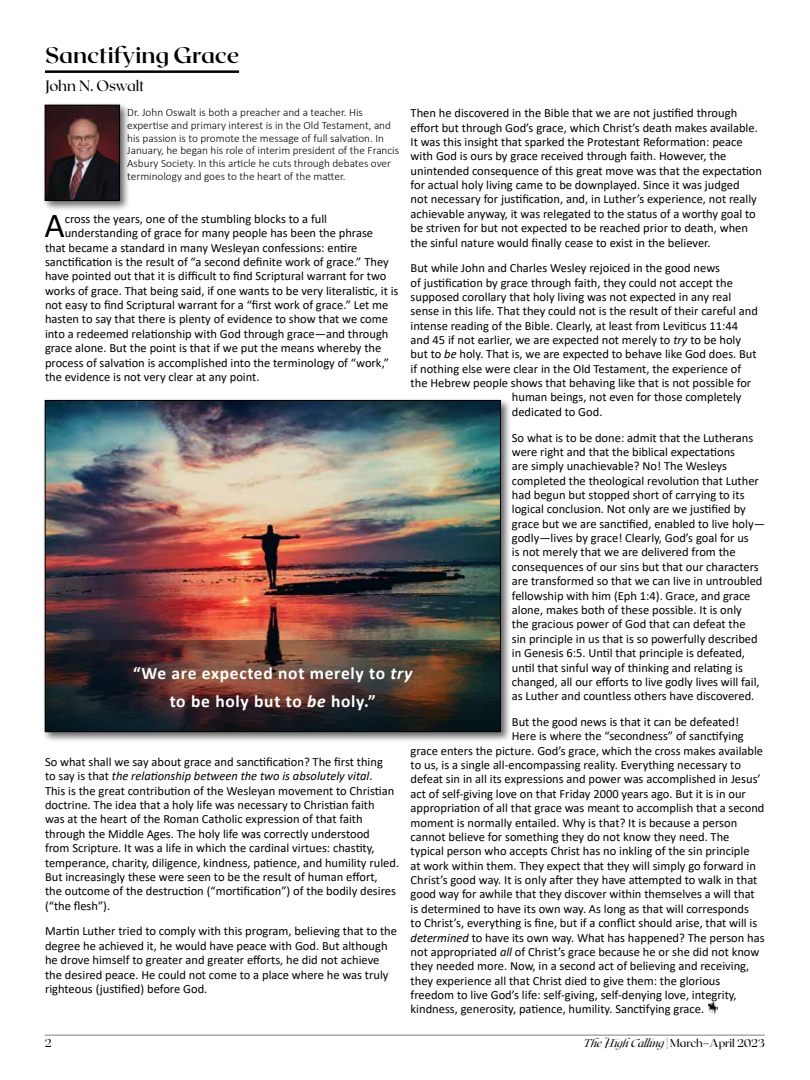
<style>
.page{position:relative;width:810px;height:1080px;background:#fff}
.page>*{position:absolute;margin:0;border:0;box-sizing:border-box;transform-origin:0 0}
.t1{font:35.12px "Calibri";color:#000}
.t2{font:700 22.5px "Roxborough CF";color:#000}
.t3{font:700 17.5px/27.5px "Calibri";letter-spacing:.04em;color:#fff;text-align:center}
.t4{font:15px "Roxborough CF";letter-spacing:-.01em;color:#000}
.t5{font:12.5px/14.4px "Calibri";color:#000}
.t6{font:300 11.25px/13px "Calibri";color:#000}
.t7{font:11.25px "Roxborough CF";letter-spacing:-.01em;color:#000}
.s1{font-style:italic}
.s2{font-weight:300;font-style:italic}
</style>
<div class="page">
<hr style="left:45px;top:1035px;width:720px;height:1px;background:#807f80">
<hr style="left:45px;top:70px;width:194px;height:3px;background:#000">
<svg style="left:709px;top:1002px;width:9px;height:11px"></svg>
<div style="left:42px;top:397px;width:470px;height:345px;background:#000;opacity:.6"></div>
<img style="left:47px;top:402px;width:452px;height:239px">
<img style="left:45px;top:641px;width:456px;height:91px">
<div style="left:42px;top:102px;width:88px;height:109px;background:#000;opacity:.6"></div>
<img style="left:47px;top:107px;width:71px;height:92px">
<div style="left:45px;top:105px;width:75px;height:96px;border:1px solid #000"></div>
<h2 class="t2" style="left:45px;top:40px;width:196px">Sanctifying Grace</h2>
<p class="t4" style="left:45px;top:77px;width:101px">John N. Oswalt</p>
<p class="t6" style="left:127px;top:105px;width:273px">Dr. John Oswalt is both a preacher and a teacher. His expertise and primary interest is in the Old Testament, and his passion is to promote the message of full salvation. In January, he began his role of interim president of the Francis Asbury Society. In this article he cuts through debates over terminology and goes to the heart of the matter.</p>
<h1 class="t1" style="left:44px;top:201px;width:22px">A</h1>
<p class="t5" style="left:65px;top:211px;width:264px">cross the years, one of the stumbling blocks to a full</p>
<p class="t5" style="left:411px;top:105px;width:353px">Then he discovered in the Bible that we are not justified through effort but through God’s grace, which Christ’s death makes available.<br>It was this insight that sparked the Protestant Reformation: peace with God is ours by grace received through faith. However, the unintended consequence of this great move was that the expectation for actual holy living came to be downplayed. Since it was judged<br>not necessary for justification, and, in Luther’s experience, not really achievable anyway, it was relegated to the status of a worthy goal to be striven for but not expected to be reached prior to death, when the sinful nature would finally cease to exist in the believer.</p>
<p class="t5" style="left:411px;top:260px;width:311px">But while John and Charles Wesley rejoiced in the good news</p>
<p class="t5" style="left:411px;top:275px;width:324px">of justification by grace through faith, they could not accept the</p>
<p class="t5" style="left:411px;top:289px;width:322px">supposed corollary that holy living was not expected in any real</p>
<p class="t5" style="left:411px;top:304px;width:349px">sense in this life. That they could not is the result of their careful and</p>
<p class="t5" style="left:411px;top:318px;width:329px">intense reading of the Bible. Clearly, at least from Leviticus 11:44</p>
<p class="t5" style="left:411px;top:332px;width:332px">and 45 if not earlier, we are expected not merely to <span class="s1">try</span> to be holy</p>
<p class="t5" style="left:411px;top:347px;width:348px">but to <span class="s1">be</span> holy. That is, we are expected to behave like God does. But</p>
<p class="t5" style="left:411px;top:361px;width:332px">if nothing else were clear in the Old Testament, the experience of</p>
<p class="t5" style="left:411px;top:375px;width:342px">the Hebrew people shows that behaving like that is not possible for</p>
<p class="t5" style="left:512px;top:390px;width:231px">human beings, not even for those completely</p>
<p class="t5" style="left:512px;top:404px;width:92px">dedicated to God.</p>
<p class="t5" style="left:512px;top:430px;width:255px">So what is to be done: admit that the Lutherans were right and that the biblical expectations<br>are simply unachievable? No! The Wesleys completed the theological revolution that Luther had begun but stopped short of carrying to its logical conclusion. Not only are we justified by grace but we are sanctified, enabled to live holy— godly—lives by grace! Clearly, God’s goal for us<br>is not merely that we are delivered from the consequences of our sins but that our characters are transformed so that we can live in untroubled fellowship with him (Eph 1:4). Grace, and grace alone, makes both of these possible. It is only<br>the gracious power of God that can defeat the<br>sin principle in us that is so powerfully described in Genesis 6:5. Until that principle is defeated, until that sinful way of thinking and relating is changed, all our efforts to live godly lives will fail, as Luther and countless others have discovered.</p>
<p class="t5" style="left:512px;top:714px;width:229px">But the good news is that it can be defeated!</p>
<p class="t5" style="left:512px;top:729px;width:233px">Here is where the “secondness” of sanctifying</p>
<p class="t5" style="left:411px;top:743px;width:354px">grace enters the picture. God’s grace, which the cross makes available</p>
<p class="t5" style="left:411px;top:757px;width:332px">to us, is a single all-encompassing reality. Everything necessary to</p>
<p class="t5" style="left:411px;top:772px;width:352px">defeat sin in all its expressions and power was accomplished in Jesus’</p>
<p class="t5" style="left:411px;top:786px;width:337px">act of self-giving love on that Friday 2000 years ago. But it is in our</p>
<p class="t5" style="left:411px;top:800px;width:355px">appropriation of all that grace was meant to accomplish that a second</p>
<p class="t5" style="left:411px;top:815px;width:328px">moment is normally entailed. Why is that? It is because a person</p>
<p class="t5" style="left:411px;top:829px;width:320px">cannot believe for something they do not know they need. The</p>
<p class="t5" style="left:411px;top:844px;width:340px">typical person who accepts Christ has no inkling of the sin principle</p>
<p class="t5" style="left:411px;top:858px;width:347px">at work within them. They expect that they will simply go forward in</p>
<p class="t5" style="left:411px;top:872px;width:348px">Christ’s good way. It is only after they have attempted to walk in that</p>
<p class="t5" style="left:411px;top:887px;width:346px">good way for awhile that they discover within themselves a will that</p>
<p class="t5" style="left:411px;top:901px;width:340px">is determined to have its own way. As long as that will corresponds</p>
<p class="t5" style="left:411px;top:915px;width:348px">to Christ’s, everything is fine, but if a conflict should arise, that will is</p>
<p class="t5" style="left:411px;top:930px;width:356px"><span class="s1">determined</span> to have its own way. What has happened? The person has</p>
<p class="t5" style="left:411px;top:944px;width:350px">not appropriated <span class="s1">all</span> of Christ’s grace because he or she did not know</p>
<p class="t5" style="left:411px;top:959px;width:340px">they needed more. Now, in a second act of believing and receiving,</p>
<p class="t5" style="left:411px;top:973px;width:311px">they experience all that Christ died to give them: the glorious</p>
<p class="t5" style="left:411px;top:987px;width:328px">freedom to live God’s life: self-giving, self-denying love, integrity,</p>
<p class="t5" style="left:411px;top:1002px;width:295px">kindness, generosity, patience, humility. Sanctifying grace.</p>
<p class="t5" style="left:65px;top:226px;width:310px">understanding of grace for many people has been the phrase</p>
<p class="t5" style="left:45px;top:240px;width:314px">that became a standard in many Wesleyan confessions: entire</p>
<p class="t5" style="left:45px;top:254px;width:345px">sanctification is the result of “a second definite work of grace.” They</p>
<p class="t5" style="left:45px;top:269px;width:343px">have pointed out that it is difficult to find Scriptural warrant for two</p>
<p class="t5" style="left:45px;top:283px;width:355px">works of grace. That being said, if one wants to be very literalistic, it is</p>
<p class="t5" style="left:45px;top:297px;width:345px">not easy to find Scriptural warrant for a “first work of grace.” Let me</p>
<p class="t5" style="left:45px;top:312px;width:345px">hasten to say that there is plenty of evidence to show that we come</p>
<p class="t5" style="left:45px;top:326px;width:345px">into a redeemed relationship with God through grace—and through</p>
<p class="t5" style="left:45px;top:341px;width:338px">grace alone. But the point is that if we put the means whereby the</p>
<p class="t5" style="left:45px;top:355px;width:346px">process of salvation is accomplished into the terminology of “work,”</p>
<p class="t5" style="left:45px;top:369px;width:216px">the evidence is not very clear at any point.</p>
<h3 class="t3" style="left:133px;top:659px;width:281px">“We are expected not merely to <span class="s1">try </span>to be holy but to <span class="s1">be</span> holy.”</h3>
<p class="t5" style="left:45px;top:754px;width:356px">So what shall we say about grace and sanctification? The first thing<br>to say is that <span class="s1">the relationship between the two is absolutely vital</span>.<br>This is the great contribution of the Wesleyan movement to Christian doctrine. The idea that a holy life was necessary to Christian faith<br>was at the heart of the Roman Catholic expression of that faith through the Middle Ages. The holy life was correctly understood<br>from Scripture. It was a life in which the cardinal virtues: chastity, temperance, charity, diligence, kindness, patience, and humility ruled.<br>But increasingly these were seen to be the result of human effort,<br>the outcome of the destruction (“mortification”) of the bodily desires (“the flesh”).</p>
<p class="t5" style="left:45px;top:924px;width:354px">Martin Luther tried to comply with this program, believing that to the degree he achieved it, he would have peace with God. But although he drove himself to greater and greater efforts, he did not achieve the desired peace. He could not come to a place where he was truly righteous (justified) before God.</p>
<p class="t7" style="left:45px;top:1035px;width:8px">2</p>
<p class="t7" style="left:583px;top:1035px;width:183px"><span class="s2">The High Calling</span> | March–April 2023</p>
</div>
